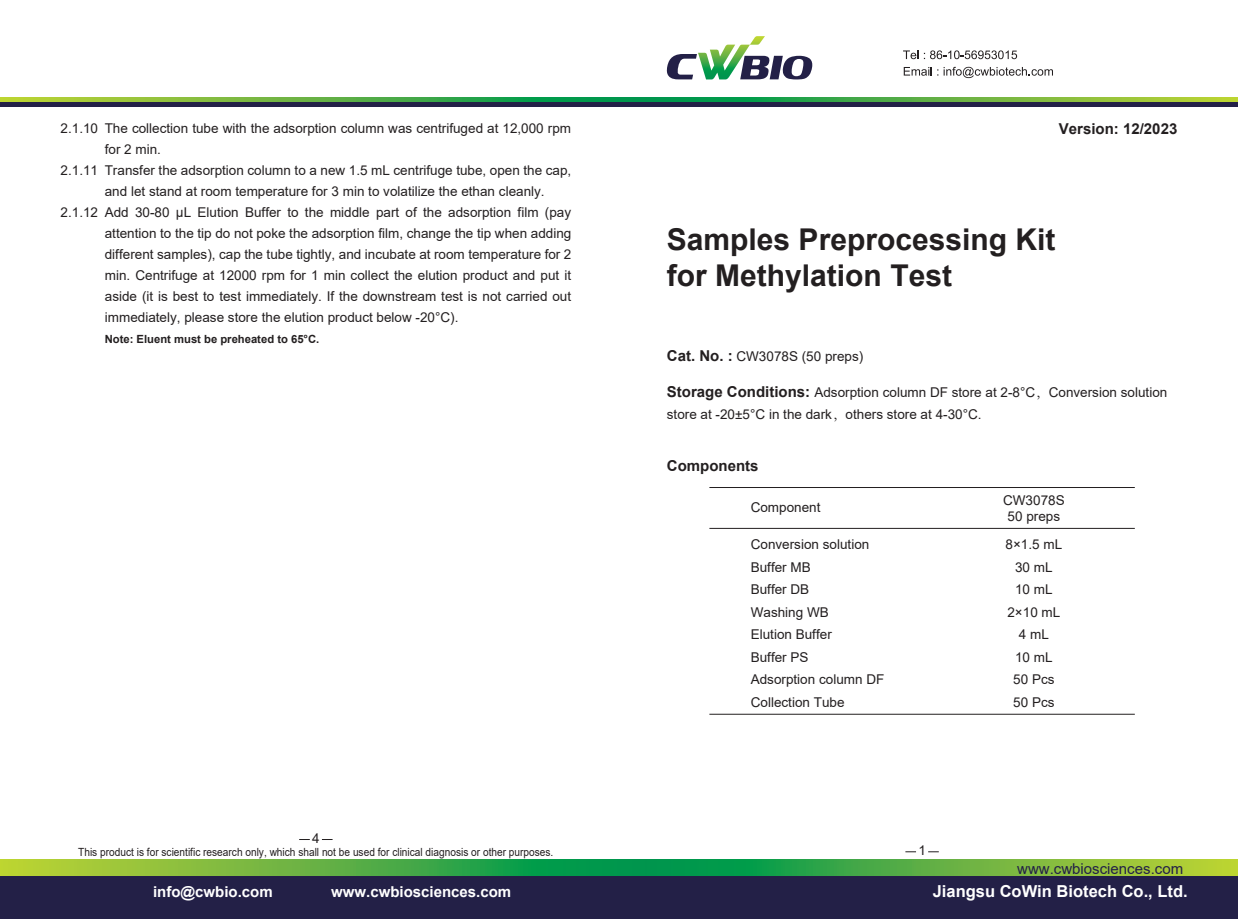
<style>
.page{position:relative;width:1238px;height:919px;background:#fff}
.page>*{position:absolute;margin:0;border:0;box-sizing:border-box;transform-origin:0 0}
.t1{font:700 30px/36px "Arial";color:#231f20}
.t2{font:700 16.5px "Arial";color:#fff}
.t3{font:700 15px "Arial";color:#fff}
.t4{font:700 15px "Arial";color:#231f20}
.t5{font:15px "Arial";color:#232047}
.t6{font:13.5px/22.5px "Arial";color:#231f20}
.t7{font:11.25px "Arial";color:#231f20;scale:.9 1}
.t8{font:700 11.25px "Arial";color:#231f20}
.s1{font-weight:700;font-size:15px}
.s2{font-family:"Adobe Song Std";font-weight:300}
</style>
<div class="page">
<div style="left:642px;top:874px;width:595px;height:44px;background:#232047"></div>
<svg style="left:646px;top:859px;width:591px;height:16px;background:#5bb142"></svg>
<div style="left:0;top:874px;width:646px;height:44px;background:#232047"></div>
<svg style="left:0;top:859px;width:646px;height:16px;background:#5bb142"></svg>
<svg style="left:646px;top:98px;width:591px;height:4px;background:#5bb142"></svg>
<hr style="left:642px;top:102px;width:595px;height:4px;background:#232047">
<svg style="left:0;top:98px;width:646px;height:4px;background:#5bb142"></svg>
<hr style="left:0;top:102px;width:646px;height:4px;background:#232047">
<svg style="left:666px;top:36px;width:146px;height:43px"></svg>
<svg style="left:903px;top:50px;width:114px;height:9px"></svg>
<svg style="left:903px;top:67px;width:28px;height:9px"></svg>
<svg style="left:937px;top:67px;width:115px;height:11px"></svg>
<hr style="left:709px;top:487px;width:425px;height:1px;background:#231f20">
<hr style="left:709px;top:528px;width:425px;height:1px;background:#231f20">
<hr style="left:709px;top:713px;width:425px;height:1px;background:#231f20">
<p class="t6" style="left:105px;top:118px;width:468px;line-height:21px">The collection tube with the adsorption column was centrifuged at 12,000 rpm for 2 min.<br>Transfer the adsorption column to a new 1.5 mL centrifuge tube, open the cap, and let stand at room temperature for 3 min to volatilize the ethan cleanly.<br>Add 30-80 μL Elution Buffer to the middle part of the adsorption film (pay attention to the tip do not poke the adsorption film, change the tip when adding different samples), cap the tube tightly, and incubate at room temperature for 2 min. Centrifuge at 12000 rpm for 1 min collect the elution product and put it aside (it is best to test immediately. If the downstream test is not carried out immediately, please store the elution product below -20°C).</p>
<p class="t8" style="left:105px;top:331px;width:216px">Note: Eluent must be preheated to 65°C.</p>
<p class="t6" style="left:61px;top:117px;width:39px">2.1.10</p>
<p class="t6" style="left:61px;top:159px;width:39px">2.1.11</p>
<p class="t6" style="left:61px;top:201px;width:39px">2.1.12</p>
<p class="t6" style="left:312px;top:827px;width:9px">4</p>
<p class="t4" style="left:1058px;top:118px;width:120px">Version: 12/2023</p>
<h1 class="t1" style="left:666px;top:222px;width:390px">Samples Preprocessing Kit for Methylation Test</h1>
<p class="t6" style="left:666px;top:345px;width:198px"><span class="s1">Cat. No. :</span> CW3078S (50 preps)</p>
<p class="t6" style="left:666px;top:380px;width:502px"><span class="s1">Storage Conditions:</span> Adsorption column DF store at 2-8°C<span class="s2">，</span>Conversion solution store at -20±5°C in the dark<span class="s2">，</span>others store at 4-30°C.</p>
<p class="t4" style="left:666px;top:455px;width:93px">Components</p>
<p class="t6" style="left:750px;top:496px;width:71px">Component</p>
<p class="t6" style="left:750px;top:533px;width:135px">Conversion solution<br>Buffer MB<br>Buffer DB<br>Washing WB<br>Elution Buffer<br>Buffer PS<br>Adsorption column DF<br>Collection Tube</p>
<p class="t6" style="left:1003px;top:491px;width:63px;line-height:16.5px;text-align:center">CW3078S<br>50 preps</p>
<p class="t6" style="left:1005px;top:533px;width:58px;text-align:center">8×1.5 mL<br>30 mL<br>10 mL<br>2×10 mL<br>4 mL<br>10 mL<br>50 Pcs<br>50 Pcs</p>
<p class="t7" style="left:78px;top:844px;width:529px">This product is for scientific research only, which shall not be used for clinical diagnosis or other purposes.</p>
<p class="t6" style="left:918px;top:839px;width:9px">1</p>
<p class="t5" style="left:1017px;top:857px;width:167px">www.cwbiosciences.com</p>
<p class="t3" style="left:153px;top:880px;width:121px">info@cwbio.com</p>
<p class="t3" style="left:331px;top:880px;width:182px">www.cwbiosciences.com</p>
<p class="t2" style="left:932px;top:879px;width:256px">Jiangsu CoWin Biotech Co., Ltd.</p>
</div>
